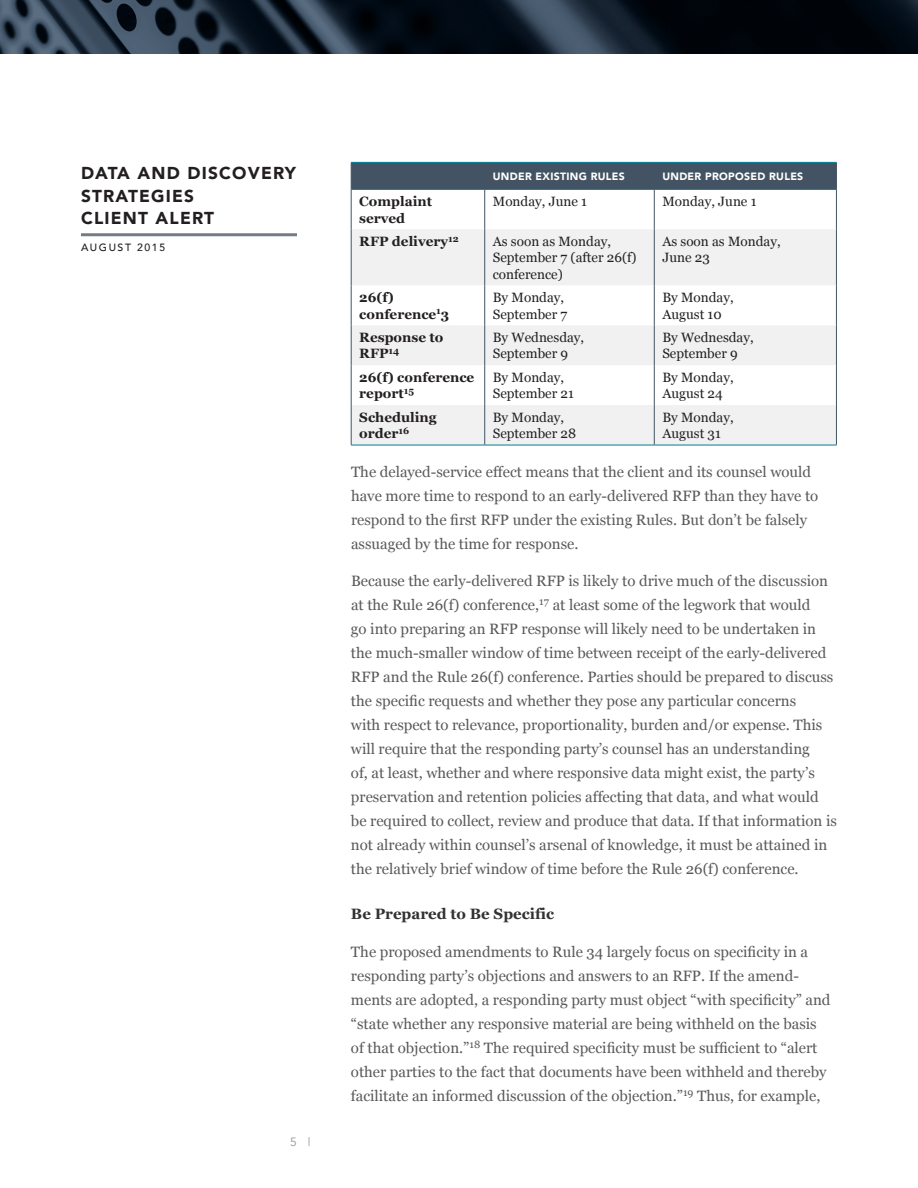
<style>
.page{position:relative;width:918px;height:1188px;background:#fff}
.page>*{position:absolute;margin:0;border:0;box-sizing:border-box;transform-origin:0 0}
.t1{font:900 17.25px/22.5px "Avenir";letter-spacing:.07em;color:#231f20}
.t2{font:15px/24px "Georgia";color:#58595b}
.t3{font:700 15px "Georgia";color:#333132}
.t4{font:13.5px/16.2px "Georgia";color:#231f20}
.t5{font:700 13.5px/16.2px "Georgia";color:#231f20}
.t6{font:12px "Avenir";color:#939598}
.t7{font:900 10.5px "Avenir LT Std";letter-spacing:.03em;color:#fff}
.t8{font:500 10.5px "Avenir";letter-spacing:.15em;color:#231f20}
</style>
<div class="page">
<svg style="left:0;top:0;width:918px;height:54px;background:#16212d"></svg>
<hr style="left:81px;top:233px;width:216px;height:3px;background:#737c85">
<svg style="left:352px;top:229px;width:484px;height:216px;fill:#f1f1f2"></svg>
<hr style="left:351px;top:189px;width:134px;height:1px;background:#007f95">
<hr style="left:485px;top:189px;width:169px;height:1px;background:#007f95">
<hr style="left:654px;top:189px;width:182px;height:1px;background:#007f95">
<hr style="left:351px;top:445px;width:134px;height:1px;background:#007f95">
<hr style="left:485px;top:445px;width:169px;height:1px;background:#007f95">
<hr style="left:654px;top:445px;width:183px;height:1px;background:#007f95">
<svg style="left:351px;top:162px;width:486px;height:27px;background:#405465"></svg>
<hr style="left:351px;top:189px;width:1px;height:40px;background:#435363">
<hr style="left:484px;top:189px;width:1px;height:40px;background:#435363">
<hr style="left:654px;top:189px;width:1px;height:40px;background:#435363">
<hr style="left:836px;top:189px;width:1px;height:40px;background:#435363">
<hr style="left:351px;top:229px;width:1px;height:56px;background:#435363">
<hr style="left:484px;top:229px;width:1px;height:56px;background:#435363">
<hr style="left:654px;top:229px;width:1px;height:56px;background:#435363">
<hr style="left:836px;top:229px;width:1px;height:56px;background:#435363">
<hr style="left:351px;top:285px;width:1px;height:40px;background:#435363">
<hr style="left:484px;top:285px;width:1px;height:40px;background:#435363">
<hr style="left:654px;top:285px;width:1px;height:40px;background:#435363">
<hr style="left:836px;top:285px;width:1px;height:40px;background:#435363">
<hr style="left:351px;top:325px;width:1px;height:40px;background:#435363">
<hr style="left:484px;top:325px;width:1px;height:40px;background:#435363">
<hr style="left:654px;top:325px;width:1px;height:40px;background:#435363">
<hr style="left:836px;top:325px;width:1px;height:40px;background:#435363">
<hr style="left:351px;top:365px;width:1px;height:40px;background:#435363">
<hr style="left:484px;top:365px;width:1px;height:40px;background:#435363">
<hr style="left:654px;top:365px;width:1px;height:40px;background:#435363">
<hr style="left:836px;top:365px;width:1px;height:40px;background:#435363">
<hr style="left:351px;top:405px;width:1px;height:40px;background:#435363">
<hr style="left:484px;top:405px;width:1px;height:40px;background:#435363">
<hr style="left:654px;top:405px;width:1px;height:40px;background:#435363">
<hr style="left:836px;top:405px;width:1px;height:40px;background:#435363">
<p class="t1" style="left:81px;top:162px;width:217px">DATA AND DISCOVERY<br>STRATEGIES<br>CLIENT ALERT</p>
<p class="t8" style="left:81px;top:239px;width:86px">AUGUST 2015</p>
<p class="t6" style="left:290px;top:1135px;width:22px">5 |</p>
<p class="t7" style="left:493px;top:170px;width:133px">UNDER EXISTING RULES</p>
<p class="t7" style="left:662px;top:170px;width:142px">UNDER PROPOSED RULES</p>
<p class="t5" style="left:359px;top:194px;width:74px">Complaint served</p>
<p class="t4" style="left:493px;top:194px;width:96px">Monday, June 1</p>
<p class="t4" style="left:662px;top:194px;width:96px">Monday, June 1</p>
<p class="t5" style="left:359px;top:234px;width:101px">RFP delivery<sup>12</sup></p>
<p class="t4" style="left:493px;top:234px;width:145px">As soon as Monday,<br>September 7 (after 26(f) conference)</p>
<p class="t4" style="left:662px;top:234px;width:120px">As soon as Monday,<br>June 23</p>
<p class="t5" style="left:359px;top:290px;width:92px">26(f) conference<sup>1</sup>3</p>
<p class="t4" style="left:493px;top:290px;width:76px">By Monday,<br>September 7</p>
<p class="t4" style="left:662px;top:290px;width:73px">By Monday,<br>August 10</p>
<p class="t5" style="left:359px;top:330px;width:86px">Response to<br>RFP<sup>14</sup></p>
<p class="t4" style="left:493px;top:330px;width:93px">By Wednesday,<br>September 9</p>
<p class="t4" style="left:662px;top:330px;width:93px">By Wednesday,<br>September 9</p>
<p class="t5" style="left:359px;top:369px;width:117px">26(f) conference report<sup>15</sup></p>
<p class="t4" style="left:493px;top:370px;width:83px">By Monday,<br>September 21</p>
<p class="t4" style="left:662px;top:370px;width:73px">By Monday,<br>August 24</p>
<p class="t5" style="left:359px;top:409px;width:79px">Scheduling order<sup>16</sup></p>
<p class="t4" style="left:493px;top:410px;width:85px">By Monday,<br>September 28</p>
<p class="t4" style="left:662px;top:410px;width:73px">By Monday,<br>August 31</p>
<p class="t2" style="left:351px;top:460px;width:469px">The delayed-service effect means that the client and its counsel would have more time to respond to an early-delivered RFP than they have to respond to the first RFP under the existing Rules. But don’t be falsely assuaged by the time for response.</p>
<p class="t2" style="left:351px;top:570px;width:487px">Because the early-delivered RFP is likely to drive much of the discussion at the Rule 26(f) conference,<sup>17</sup> at least some of the legwork that would<br>go into preparing an RFP response will likely need to be undertaken in the much-smaller window of time between receipt of the early-delivered RFP and the Rule 26(f) conference. Parties should be prepared to discuss the specific requests and whether they pose any particular concerns<br>with respect to relevance, proportionality, burden and/or expense. This will require that the responding party’s counsel has an understanding<br>of, at least, whether and where responsive data might exist, the party’s preservation and retention policies affecting that data, and what would be required to collect, review and produce that data. If that information is not already within counsel’s arsenal of knowledge, it must be attained in the relatively brief window of time before the Rule 26(f) conference.</p>
<p class="t3" style="left:351px;top:905px;width:205px">Be Prepared to Be Specific</p>
<p class="t2" style="left:351px;top:940px;width:481px">The proposed amendments to Rule 34 largely focus on specificity in a responding party’s objections and answers to an RFP. If the amend&shy;ments are adopted, a responding party must object “with specificity” and “state whether any responsive material are being withheld on the basis of that objection.”<sup>18</sup> The required specificity must be sufficient to “alert other parties to the fact that documents have been withheld and thereby facilitate an informed discussion of the objection.”<sup>19</sup> Thus, for example,</p>
</div>
